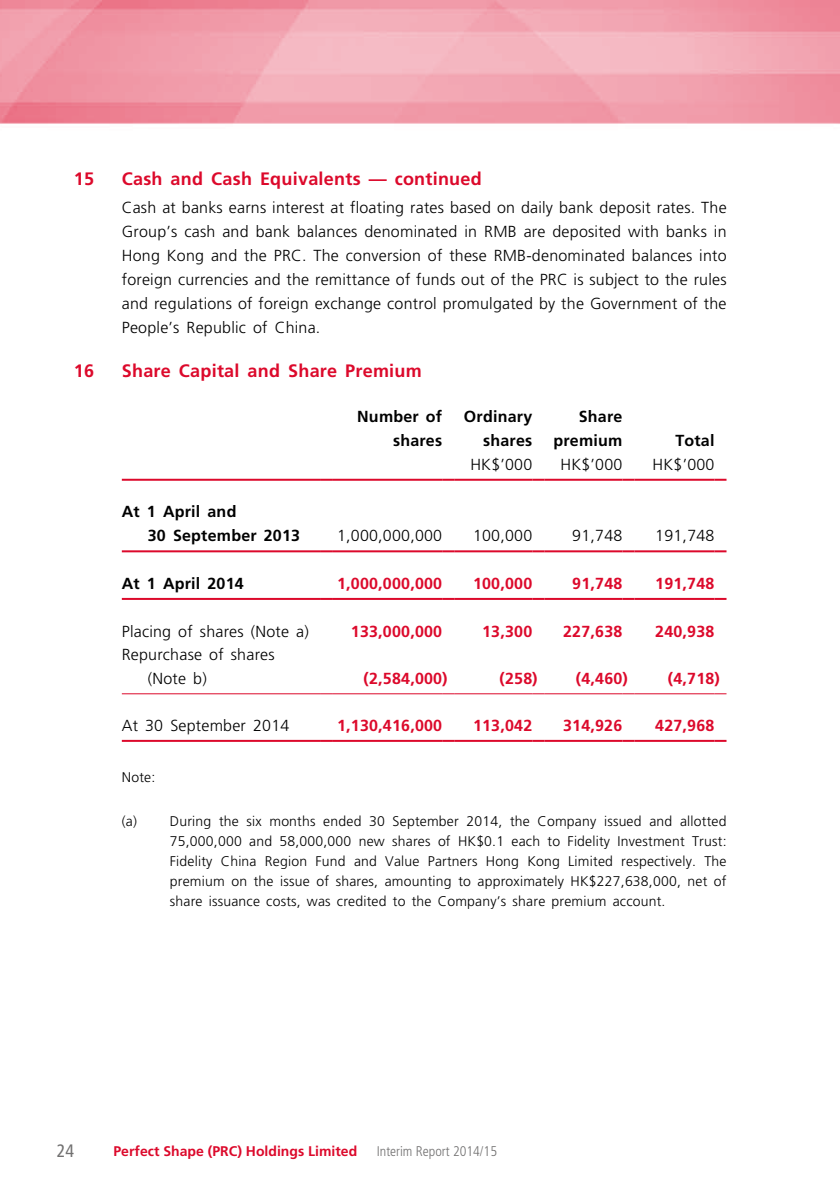
<style>
.page{position:relative;width:840px;height:1191px;background:#fff}
.page>*{position:absolute;margin:0;border:0;box-sizing:border-box;transform-origin:0 0}
.t1{font:700 18px "Frutiger LT Std";letter-spacing:.015em;color:#dc092b}
.t2{font:condensed 18px "Frutiger LT Std";color:#727171}
.t3{font:300 16px/24px "Frutiger LT Std";letter-spacing:.015em;color:#000;text-align:justify}
.t4{font:700 16px "Frutiger LT Std";letter-spacing:.015em;color:#dc092b}
.t5{font:700 16px/24px "Frutiger LT Std";letter-spacing:.015em;color:#000;text-align:right}
.t6{font:300 14px/20px "Frutiger LT Std";letter-spacing:.015em;color:#000;text-align:justify}
.t7{font:700 14px "Frutiger LT Std";color:#dc092b}
.t8{font:300 condensed 14px "Frutiger LT Std";color:#727171}
</style>
<div class="page">
<hr style="left:122px;top:479px;width:198px;height:2px;background:#dc092b">
<svg style="left:320px;top:479px;width:12px;height:2px"></svg>
<hr style="left:332px;top:479px;width:110px;height:2px;background:#dc092b">
<svg style="left:442px;top:479px;width:12px;height:2px"></svg>
<hr style="left:454px;top:479px;width:78px;height:2px;background:#dc092b">
<svg style="left:532px;top:479px;width:12px;height:2px"></svg>
<hr style="left:544px;top:479px;width:78px;height:2px;background:#dc092b">
<svg style="left:622px;top:479px;width:12px;height:2px"></svg>
<hr style="left:634px;top:479px;width:80px;height:2px;background:#dc092b">
<svg style="left:714px;top:479px;width:12px;height:2px"></svg>
<hr style="left:122px;top:550px;width:198px;height:2px;background:#dc092b">
<svg style="left:320px;top:550px;width:12px;height:2px"></svg>
<hr style="left:332px;top:550px;width:110px;height:2px;background:#dc092b">
<svg style="left:442px;top:550px;width:12px;height:2px"></svg>
<hr style="left:454px;top:550px;width:78px;height:2px;background:#dc092b">
<svg style="left:532px;top:550px;width:12px;height:2px"></svg>
<hr style="left:544px;top:550px;width:78px;height:2px;background:#dc092b">
<svg style="left:622px;top:550px;width:12px;height:2px"></svg>
<hr style="left:634px;top:550px;width:80px;height:2px;background:#dc092b">
<svg style="left:714px;top:550px;width:12px;height:2px"></svg>
<hr style="left:122px;top:598px;width:198px;height:2px;background:#dc092b">
<svg style="left:320px;top:598px;width:12px;height:2px"></svg>
<hr style="left:332px;top:598px;width:110px;height:2px;background:#dc092b">
<svg style="left:442px;top:598px;width:12px;height:2px"></svg>
<hr style="left:454px;top:598px;width:78px;height:2px;background:#dc092b">
<svg style="left:532px;top:598px;width:12px;height:2px"></svg>
<hr style="left:544px;top:598px;width:78px;height:2px;background:#dc092b">
<svg style="left:622px;top:598px;width:12px;height:2px"></svg>
<hr style="left:634px;top:598px;width:80px;height:2px;background:#dc092b">
<svg style="left:714px;top:598px;width:12px;height:2px"></svg>
<hr style="left:122px;top:740px;width:198px;height:2px;background:#dc092b">
<svg style="left:320px;top:740px;width:12px;height:2px"></svg>
<hr style="left:332px;top:740px;width:110px;height:2px;background:#dc092b">
<svg style="left:442px;top:740px;width:12px;height:2px"></svg>
<hr style="left:454px;top:740px;width:78px;height:2px;background:#dc092b">
<svg style="left:532px;top:740px;width:12px;height:2px"></svg>
<hr style="left:544px;top:740px;width:78px;height:2px;background:#dc092b">
<svg style="left:622px;top:740px;width:12px;height:2px"></svg>
<hr style="left:634px;top:740px;width:80px;height:2px;background:#dc092b">
<svg style="left:714px;top:740px;width:12px;height:2px"></svg>
<hr style="left:122px;top:693px;width:198px;height:1px;background:#dc092b">
<svg style="left:320px;top:693px;width:12px;height:1px"></svg>
<hr style="left:332px;top:693px;width:110px;height:1px;background:#dc092b">
<svg style="left:442px;top:693px;width:12px;height:1px"></svg>
<hr style="left:454px;top:693px;width:78px;height:1px;background:#dc092b">
<svg style="left:532px;top:693px;width:12px;height:1px"></svg>
<hr style="left:544px;top:693px;width:78px;height:1px;background:#dc092b">
<svg style="left:622px;top:693px;width:12px;height:1px"></svg>
<hr style="left:634px;top:693px;width:80px;height:1px;background:#dc092b">
<svg style="left:714px;top:693px;width:12px;height:1px"></svg>
<p class="t1" style="left:74px;top:168px;width:22px">15</p>
<p class="t1" style="left:122px;top:168px;width:361px">Cash and Cash Equivalents — continued</p>
<p class="t3" style="left:122px;top:196px;width:606px">Cash at banks earns interest at floating rates based on daily bank deposit rates. The Group’s cash and bank balances denominated in RMB are deposited with banks in Hong Kong and the PRC. The conversion of these RMB-denominated balances into foreign currencies and the remittance of funds out of the PRC is subject to the rules and regulations of foreign exchange control promulgated by the Government of the People’s Republic of China.</p>
<p class="t1" style="left:74px;top:360px;width:22px">16</p>
<p class="t1" style="left:122px;top:360px;width:301px">Share Capital and Share Premium</p>
<p class="t5" style="left:357px;top:405px;width:86px">Number of shares</p>
<p class="t5" style="left:463px;top:405px;width:70px">Ordinary shares</p>
<p class="t5" style="left:553px;top:405px;width:70px">Share premium</p>
<p class="t5" style="left:675px;top:429px;width:41px">Total</p>
<p class="t5" style="left:148px;top:500px;width:154px;text-align:left;text-indent:-26px">At 1 April and<br>30 September 2013</p>
<p class="t3" style="left:470px;top:452px;width:63px">HK$’000</p>
<p class="t3" style="left:560px;top:452px;width:63px">HK$’000</p>
<p class="t3" style="left:652px;top:452px;width:63px">HK$’000</p>
<p class="t3" style="left:337px;top:524px;width:106px">1,000,000,000</p>
<p class="t3" style="left:473px;top:524px;width:61px">100,000</p>
<p class="t3" style="left:572px;top:524px;width:52px">91,748</p>
<p class="t3" style="left:655px;top:524px;width:61px">191,748</p>
<p class="t5" style="left:122px;top:571px;width:123px">At 1 April 2014</p>
<p class="t4" style="left:337px;top:574px;width:106px">1,000,000,000</p>
<p class="t4" style="left:473px;top:574px;width:61px">100,000</p>
<p class="t4" style="left:572px;top:574px;width:52px">91,748</p>
<p class="t4" style="left:655px;top:574px;width:61px">191,748</p>
<p class="t3" style="left:122px;top:619px;width:188px">Placing of shares (Note a)</p>
<p class="t4" style="left:350px;top:621px;width:93px">133,000,000</p>
<p class="t4" style="left:482px;top:621px;width:52px">13,300</p>
<p class="t4" style="left:563px;top:621px;width:61px">227,638</p>
<p class="t4" style="left:655px;top:621px;width:61px">240,938</p>
<p class="t3" style="left:148px;top:642px;width:128px;text-indent:-26px">Repurchase of shares (Note b)</p>
<p class="t4" style="left:363px;top:669px;width:85px">(2,584,000)</p>
<p class="t4" style="left:499px;top:669px;width:40px">(258)</p>
<p class="t4" style="left:575px;top:669px;width:53px">(4,460)</p>
<p class="t4" style="left:667px;top:669px;width:53px">(4,718)</p>
<p class="t3" style="left:122px;top:713px;width:169px">At 30 September 2014</p>
<p class="t4" style="left:337px;top:716px;width:106px">1,130,416,000</p>
<p class="t4" style="left:472px;top:716px;width:61px">113,042</p>
<p class="t4" style="left:562px;top:716px;width:61px">314,926</p>
<p class="t4" style="left:654px;top:716px;width:61px">427,968</p>
<p class="t6" style="left:122px;top:767px;width:35px">Note:</p>
<p class="t6" style="left:170px;top:811px;width:558px;text-indent:-48px">(a) During the six months ended 30 September 2014, the Company issued and allotted 75,000,000 and 58,000,000 new shares of HK$0.1 each to Fidelity Investment Trust:<br>Fidelity China Region Fund and Value Partners Hong Kong Limited respectively. The premium on the issue of shares, amounting to approximately HK$227,638,000, net of share issuance costs, was credited to the Company’s share premium account.</p>
<p class="t2" style="left:57px;top:1140px;width:19px">24</p>
<p class="t7" style="left:113px;top:1143px;width:245px">Perfect Shape (PRC) Holdings Limited</p>
<p class="t8" style="left:376px;top:1143px;width:122px">Interim Report 2014/15</p>
</div>
